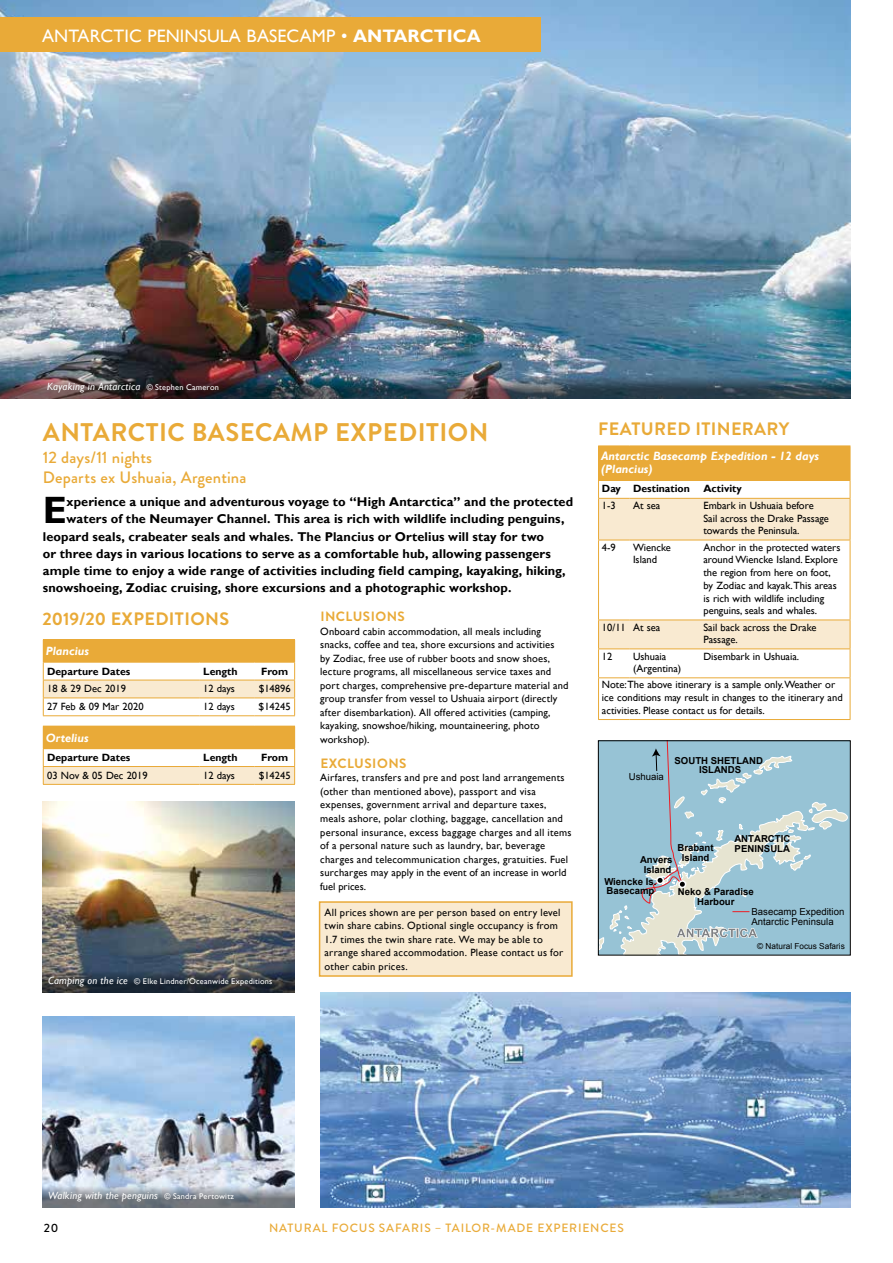
<style>
.page{position:relative;width:893px;height:1263px;background:#fff}
.page>*{position:absolute;margin:0;border:0;box-sizing:border-box;transform-origin:0 0}
.t1{font:700 38.1px "Gill Sans";color:#000}
.t2{font:700 25.5px "Brandon Grotesque";letter-spacing:.02em;color:#e9aa38}
.t3{font:18px "Gill Sans";letter-spacing:.005em;color:#fff}
.t4{font:700 18px "Brandon Grotesque";letter-spacing:.02em;color:#e9aa38}
.t5{font:500 16.5px/19.5px "Brandon Grotesque";letter-spacing:.01em;color:#e9aa38}
.t6{font:700 13.5px "Brandon Grotesque";letter-spacing:.035em;color:#e9aa38}
.t7{font:700 12.75px "Gill Sans";letter-spacing:.005em;color:#000}
.t8{font:italic 700 12px/13.5px "Gill Sans";color:#fff}
.t9{font:500 12px "Brandon Grotesque";letter-spacing:.07em;color:#e9aa38}
.t10{font:500 12px "Brandon Grotesque";color:#000}
.t11{font:10.5px/13.5px "Gill Sans";letter-spacing:.01em;color:#000}
.t12{font:italic 10.5px "Gill Sans";letter-spacing:.025em;color:#fff}
.t13{font:700 10.5px "Gill Sans";color:#000}
.t14{font:700 9.6px/9.8px "Arial";color:#000;text-align:center}
.t15{font:9.6px/10.5px "Arial";color:#000}
.t16{font:8.25px "Gill Sans";letter-spacing:.025em;color:#fff}
.t17{font:8.25px "Arial";color:#000}
.s1{font-weight:700}
.s2{font-style:normal;font-size:8.25px}
.s3{font-style:italic;font-size:10.5px}
</style>
<div class="page">
<img style="left:43px;top:1016px;width:252px;height:167px">
<svg style="left:43px;top:1183px;width:252px;height:25px;background:#929aa3"></svg>
<img style="left:43px;top:801px;width:252px;height:167px">
<svg style="left:43px;top:968px;width:252px;height:24px;background:#353d46"></svg>
<img style="left:0;top:0;width:851px;height:374px">
<img style="left:0;top:374px;width:851px;height:24px">
<img style="left:320px;top:992px;width:530px;height:216px">
<div style="left:598px;top:741px;width:252px;height:214px;background:#97c3d5"></div>
<svg style="left:600px;top:937px;width:4px;height:13px"></svg>
<svg style="left:610px;top:742px;width:238px;height:211px"></svg>
<div style="left:656px;top:876px;width:8px;height:8px;border:2px solid #fff;border-radius:50%"></div>
<div style="left:598px;top:740px;width:252px;height:215px;border:1px solid #000"></div>
<div style="left:598px;top:446px;width:252px;height:34px;background:#e9aa38"></div>
<hr style="left:598px;top:445px;width:32px;height:1px;background:#e9aa38">
<hr style="left:630px;top:445px;width:70px;height:1px;background:#e9aa38">
<hr style="left:700px;top:445px;width:150px;height:1px;background:#e9aa38">
<hr style="left:850px;top:446px;width:1px;height:34px;background:#e9aa38">
<hr style="left:598px;top:480px;width:32px;height:1px;background:#e9aa38">
<hr style="left:630px;top:480px;width:70px;height:1px;background:#e9aa38">
<hr style="left:700px;top:480px;width:150px;height:1px;background:#e9aa38">
<hr style="left:598px;top:719px;width:32px;height:1px;background:#e9aa38">
<hr style="left:630px;top:719px;width:70px;height:1px;background:#e9aa38">
<hr style="left:700px;top:719px;width:150px;height:1px;background:#e9aa38">
<svg style="left:598px;top:481px;width:253px;height:196px"></svg>
<hr style="left:598px;top:677px;width:32px;height:1px;background:#e9aa38">
<hr style="left:598px;top:678px;width:1px;height:41px;background:#e9aa38">
<hr style="left:630px;top:677px;width:70px;height:1px;background:#e9aa38">
<hr style="left:700px;top:677px;width:150px;height:1px;background:#e9aa38">
<hr style="left:850px;top:678px;width:1px;height:41px;background:#e9aa38">
<svg style="left:43px;top:726px;width:252px;height:58px"></svg>
<hr style="left:43px;top:784px;width:156px;height:1px;background:#e9aa38">
<hr style="left:199px;top:784px;width:56px;height:1px;background:#e9aa38">
<hr style="left:255px;top:784px;width:40px;height:1px;background:#e9aa38">
<hr style="left:43px;top:639px;width:156px;height:1px;background:#e9aa38">
<hr style="left:199px;top:639px;width:56px;height:1px;background:#e9aa38">
<hr style="left:255px;top:639px;width:40px;height:1px;background:#e9aa38">
<svg style="left:43px;top:640px;width:252px;height:75px"></svg>
<hr style="left:43px;top:715px;width:156px;height:1px;background:#e9aa38">
<hr style="left:199px;top:715px;width:56px;height:1px;background:#e9aa38">
<hr style="left:255px;top:715px;width:40px;height:1px;background:#e9aa38">
<div style="left:0;top:18px;width:540px;height:34px;background:#e9aa38"></div>
<div style="left:320px;top:902px;width:252px;height:74px;background:#f9ead1"></div>
<div style="left:319px;top:901px;width:254px;height:76px;border:2px solid #e9aa38"></div>
<h3 class="t3" style="left:42px;top:25px;width:440px">ANTARCTIC PENINSULA BASECAMP • <span class="s1">ANTARCTICA</span></h3>
<p class="t12" style="left:47px;top:380px;width:173px">Kayaking in Antarctica <span class="s2">© Stephen Cameron</span></p>
<h2 class="t2" style="left:43px;top:415px;width:447px">ANTARCTIC BASECAMP EXPEDITION</h2>
<h3 class="t5" style="left:43px;top:448px;width:205px">12 days/11 nights<br>Departs ex Ushuaia, Argentina</h3>
<h1 class="t1" style="left:43px;top:488px;width:26px">E</h1>
<p class="t7" style="left:67px;top:494px;width:508px">xperience a unique and adventurous voyage to “High Antarctica” and the protected</p>
<p class="t7" style="left:67px;top:511px;width:499px">waters of the Neumayer Channel. This area is rich with wildlife including penguins,</p>
<p class="t7" style="left:43px;top:529px;width:503px">leopard seals, crabeater seals and whales. The Plancius or Ortelius will stay for two</p>
<p class="t7" style="left:43px;top:546px;width:510px">or three days in various locations to serve as a comfortable hub, allowing passengers</p>
<p class="t7" style="left:43px;top:563px;width:524px">ample time to enjoy a wide range of activities including field camping, kayaking, hiking,</p>
<p class="t7" style="left:43px;top:580px;width:470px">snowshoeing, Zodiac cruising, shore excursions and a photographic workshop.</p>
<h3 class="t4" style="left:43px;top:606px;width:188px">2019/20 EXPEDITIONS</h3>
<p class="t8" style="left:46px;top:645px;width:45px">Plancius</p>
<p class="t13" style="left:47px;top:665px;width:85px">Departure Dates</p>
<p class="t13" style="left:203px;top:665px;width:36px">Length</p>
<p class="t13" style="left:261px;top:665px;width:28px">From</p>
<p class="t11" style="left:47px;top:682px;width:80px">18 &amp; 29 Dec 2019</p>
<p class="t11" style="left:203px;top:682px;width:33px">12 days</p>
<p class="t11" style="left:259px;top:682px;width:33px">$14896</p>
<p class="t11" style="left:47px;top:700px;width:98px">27 Feb &amp; 09 Mar 2020</p>
<p class="t11" style="left:203px;top:700px;width:33px">12 days</p>
<p class="t11" style="left:259px;top:700px;width:33px">$14245</p>
<p class="t8" style="left:46px;top:731px;width:44px">Ortelius</p>
<p class="t13" style="left:47px;top:751px;width:85px">Departure Dates</p>
<p class="t13" style="left:203px;top:751px;width:36px">Length</p>
<p class="t13" style="left:261px;top:751px;width:28px">From</p>
<p class="t11" style="left:47px;top:769px;width:102px">03 Nov &amp; 05 Dec 2019</p>
<p class="t11" style="left:203px;top:769px;width:33px">12 days</p>
<p class="t11" style="left:259px;top:769px;width:33px">$14245</p>
<p class="t16" style="left:48px;top:976px;width:226px"><span class="s3">Camping on the ice</span> © Elke Lindner/Oceanwide Expeditions</p>
<p class="t6" style="left:320px;top:607px;width:86px">INCLUSIONS</p>
<p class="t11" style="left:320px;top:625px;width:250px">Onboard cabin accommodation, all meals including snacks, coffee and tea, shore excursions and activities<br>by Zodiac, free use of rubber boots and snow shoes, lecture programs, all miscellaneous service taxes and port charges, comprehensive pre-departure material and group transfer from vessel to Ushuaia airport (directly after disembarkation). All offered activities (camping, kayaking, snowshoe/hiking, mountaineering, photo workshop).</p>
<p class="t6" style="left:320px;top:754px;width:88px">EXCLUSIONS</p>
<p class="t11" style="left:320px;top:771px;width:253px">Airfares, transfers and pre and post land arrangements (other than mentioned above), passport and visa expenses, government arrival and departure taxes, meals ashore, polar clothing, baggage, cancellation and personal insurance, excess baggage charges and all items of a personal nature such as laundry, bar, beverage charges and telecommunication charges, gratuities. Fuel surcharges may apply in the event of an increase in world fuel prices.</p>
<p class="t11" style="left:325px;top:905px;width:240px">All prices shown are per person based on entry level twin share cabins. Optional single occupancy is from 1.7 times the twin share rate. We may be able to arrange shared accommodation. Please contact us for other cabin prices.</p>
<h3 class="t4" style="left:598px;top:416px;width:193px">FEATURED ITINERARY</h3>
<p class="t8" style="left:601px;top:449px;width:219px">Antarctic Basecamp Expedition - 12 days (Plancius)</p>
<p class="t13" style="left:602px;top:482px;width:90px">Day Destination</p>
<p class="t13" style="left:703px;top:482px;width:40px">Activity</p>
<p class="t11" style="left:602px;top:499px;width:15px">1-3</p>
<p class="t11" style="left:633px;top:499px;width:29px">At sea</p>
<p class="t11" style="left:703px;top:499px;width:127px;line-height:12.8px">Embark in Ushuaia before<br>Sail across the Drake Passage towards the Peninsula.</p>
<p class="t11" style="left:602px;top:541px;width:15px">4-9</p>
<p class="t11" style="left:633px;top:541px;width:39px;line-height:12.8px">Wiencke<br>Island</p>
<p class="t11" style="left:703px;top:541px;width:138px;line-height:12.8px">Anchor in the protected waters around Wiencke Island. Explore the region from here on foot, by Zodiac and kayak. This areas is rich with wildlife including penguins, seals and whales.</p>
<p class="t11" style="left:602px;top:620px;width:60px">10/11 At sea</p>
<p class="t11" style="left:703px;top:621px;width:114px;line-height:12.8px">Sail back across the Drake<br>Passage.</p>
<p class="t11" style="left:602px;top:649px;width:12px">12</p>
<p class="t11" style="left:633px;top:650px;width:50px;line-height:12.8px">Ushuaia (Argentina)</p>
<p class="t11" style="left:703px;top:649px;width:97px">Disembark in Ushuaia.</p>
<p class="t11" style="left:602px;top:679px;width:242px;line-height:12.8px">Note: The above itinerary is a sample only. Weather or ice conditions may result in changes to the itinerary and activities. Please contact us for details.</p>
<p class="t15" style="left:629px;top:771px;width:37px">Ushuaia</p>
<p class="t14" style="left:674px;top:756px;width:90px">SOUTH SHETLAND<br>ISLANDS</p>
<p class="t14" style="left:677px;top:843px;width:38px">Brabant<br>Island</p>
<p class="t14" style="left:640px;top:855px;width:34px">Anvers<br>Island</p>
<p class="t14" style="left:734px;top:834px;width:57px;text-align:left">ANTARCTIC<br>PENINSULA</p>
<p class="t14" style="left:604px;top:876px;width:54px;text-align:left">Wiencke Is.<br>Basecamp</p>
<p class="t14" style="left:678px;top:887px;width:77px">Neko &amp; Paradise<br>Harbour</p>
<p class="t15" style="left:751px;top:906px;width:94px">Basecamp Expedition<br>Antarctic Peninsula</p>
<p class="t17" style="left:757px;top:941px;width:89px">© Natural Focus Safaris</p>
<p class="t12" style="left:48px;top:1189px;width:187px">Walking with the penguins <span class="s2">© Sandra Pertowitz</span></p>
<p class="t10" style="left:44px;top:1220px;width:16px">20</p>
<p class="t9" style="left:269px;top:1220px;width:356px">NATURAL FOCUS SAFARIS – TAILOR-MADE EXPERIENCES</p>
</div>
